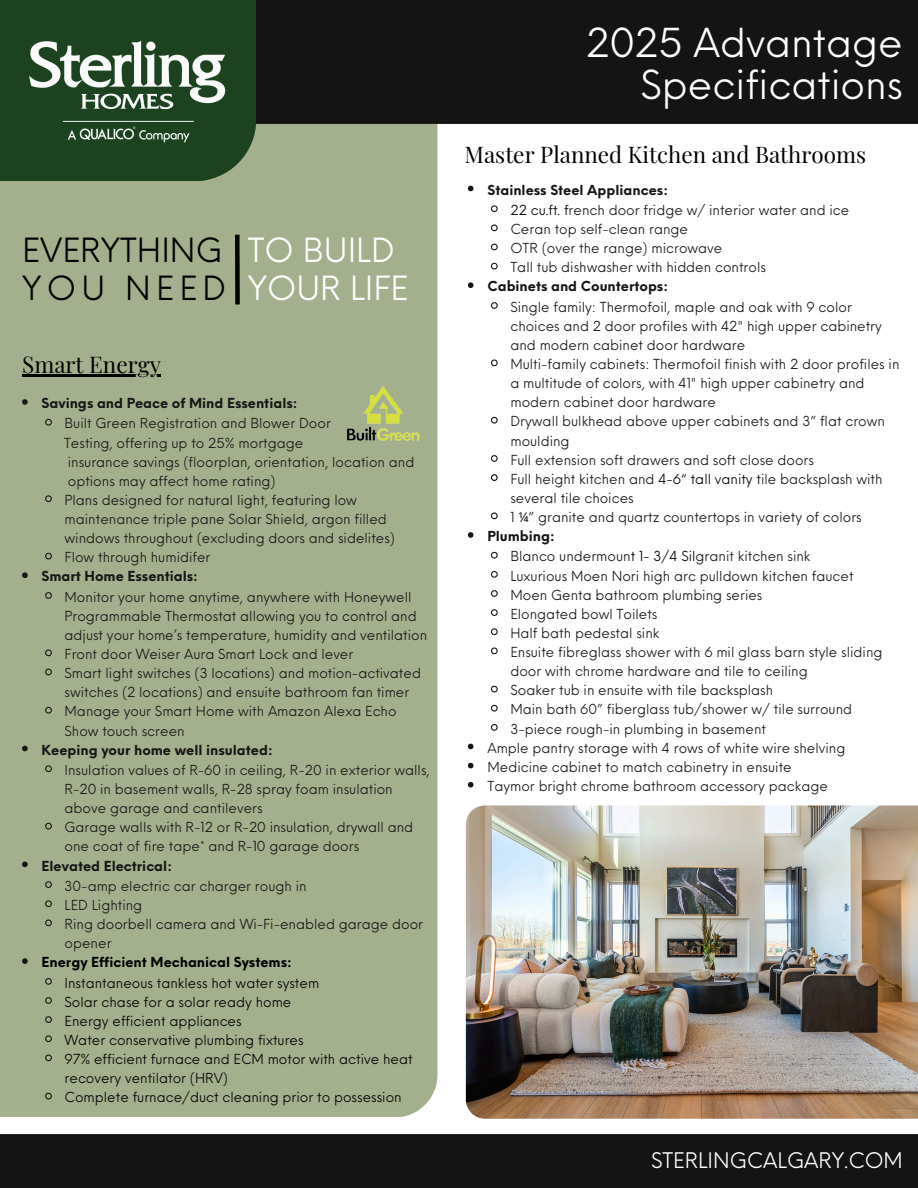
<style>
.page{position:relative;width:918px;height:1188px;background:#fff}
.page>*{position:absolute;margin:0;border:0;box-sizing:border-box;transform-origin:0 0}
.t1{font:39px/41.7px "Neue Einstellung";color:#fff;text-align:right}
.t2{font:32.55px/38.2px "Neue Einstellung";color:#000}
.t3{font:32.55px/38.2px "Neue Einstellung";color:#fff}
.t4{font:22.5px "Playfair Display";color:#000}
.t5{font:21px "Neue Einstellung";color:#fff}
.t6{font:13.5px/19.2px "Neue Einstellung";color:#171615}
.t7{font:13.5px/19.2px "Neue Einstellung";color:#000}
.t8{font:700 13.5px "Neue Einstellung";color:#171615}
.t9{font:700 13.5px "Neue Einstellung";color:#000}
.s1{color:#000}
.s2{font-family:"Noto Sans"}
</style>
<div class="page">
<div style="left:0;top:124px;width:437px;height:993px;background:#a4b08d"></div>
<div style="left:256px;top:0;width:662px;height:124px;background:#141414"></div>
<div style="left:0;top:0;width:256px;height:181px;background:#1d4220"></div>
<img style="left:29px;top:40px;width:197px;height:103px">
<img style="left:466px;top:805px;width:452px;height:314px">
<svg style="left:468px;top:186px;width:6px;height:5px"></svg>
<svg style="left:491px;top:205px;width:7px;height:8px"></svg>
<svg style="left:491px;top:224px;width:7px;height:8px"></svg>
<svg style="left:491px;top:243px;width:7px;height:8px"></svg>
<svg style="left:491px;top:262px;width:7px;height:8px"></svg>
<svg style="left:468px;top:282px;width:6px;height:6px"></svg>
<svg style="left:490px;top:302px;width:8px;height:7px"></svg>
<svg style="left:491px;top:359px;width:7px;height:8px"></svg>
<svg style="left:491px;top:416px;width:7px;height:8px"></svg>
<svg style="left:490px;top:455px;width:8px;height:7px"></svg>
<svg style="left:490px;top:474px;width:8px;height:7px"></svg>
<svg style="left:491px;top:512px;width:7px;height:8px"></svg>
<svg style="left:468px;top:532px;width:6px;height:6px"></svg>
<svg style="left:491px;top:551px;width:7px;height:8px"></svg>
<svg style="left:491px;top:571px;width:7px;height:7px"></svg>
<svg style="left:490px;top:590px;width:8px;height:7px"></svg>
<svg style="left:490px;top:609px;width:8px;height:7px"></svg>
<svg style="left:491px;top:628px;width:7px;height:8px"></svg>
<svg style="left:491px;top:647px;width:7px;height:8px"></svg>
<svg style="left:491px;top:685px;width:7px;height:8px"></svg>
<svg style="left:491px;top:704px;width:7px;height:8px"></svg>
<svg style="left:491px;top:724px;width:7px;height:7px"></svg>
<svg style="left:468px;top:744px;width:6px;height:5px"></svg>
<svg style="left:468px;top:763px;width:6px;height:5px"></svg>
<svg style="left:468px;top:782px;width:6px;height:6px"></svg>
<hr style="left:22px;top:375px;width:139px;height:2px;background:#000">
<svg style="left:22px;top:399px;width:6px;height:6px"></svg>
<svg style="left:44px;top:418px;width:9px;height:8px"></svg>
<svg style="left:44px;top:495px;width:9px;height:8px"></svg>
<svg style="left:44px;top:552px;width:9px;height:8px"></svg>
<svg style="left:22px;top:572px;width:6px;height:6px"></svg>
<svg style="left:44px;top:591px;width:9px;height:9px"></svg>
<svg style="left:44px;top:649px;width:9px;height:8px"></svg>
<svg style="left:44px;top:668px;width:9px;height:8px"></svg>
<svg style="left:44px;top:706px;width:9px;height:8px"></svg>
<svg style="left:22px;top:746px;width:6px;height:5px"></svg>
<svg style="left:44px;top:765px;width:9px;height:8px"></svg>
<svg style="left:44px;top:822px;width:9px;height:8px"></svg>
<svg style="left:22px;top:862px;width:6px;height:5px"></svg>
<svg style="left:44px;top:880px;width:9px;height:9px"></svg>
<svg style="left:44px;top:900px;width:9px;height:8px"></svg>
<svg style="left:44px;top:919px;width:9px;height:8px"></svg>
<svg style="left:22px;top:958px;width:6px;height:6px"></svg>
<svg style="left:44px;top:977px;width:9px;height:9px"></svg>
<svg style="left:44px;top:996px;width:9px;height:9px"></svg>
<svg style="left:44px;top:1015px;width:9px;height:9px"></svg>
<svg style="left:44px;top:1035px;width:9px;height:8px"></svg>
<svg style="left:44px;top:1054px;width:9px;height:8px"></svg>
<svg style="left:44px;top:1092px;width:9px;height:8px"></svg>
<img style="left:343px;top:385px;width:80px;height:57px">
<div style="left:0;top:1135px;width:918px;height:53px;background:#141414"></div>
<div style="left:235px;top:235px;width:5px;height:70px;background:#000"></div>
<p class="t2" style="left:22px;top:227px;width:206px">EVERYTHING<br>YOU NEED</p>
<p class="t3" style="left:248px;top:227px;width:162px">TO BUILD<br>YOUR LIFE</p>
<p class="t4" style="left:22px;top:348px;width:140px">Smart Energy</p>
<p class="t8" style="left:42px;top:391px;width:257px">Savings and Peace of Mind Essentials:</p>
<p class="t6" style="left:65px;top:413px;width:268px">Built Green Registration and Blower Door</p>
<p class="t6" style="left:64px;top:432px;width:241px">Testing, offering up to 25% mortgage</p>
<p class="t6" style="left:68px;top:451px;width:348px">insurance savings (floorplan, orientation, location and</p>
<p class="t6" style="left:68px;top:470px;width:209px">options may affect home rating)</p>
<p class="t6" style="left:65px;top:489px;width:332px">Plans designed for natural light, featuring low maintenance triple pane Solar Shield, argon filled windows throughout (excluding doors and sidelites)</p>
<p class="t6" style="left:65px;top:546px;width:147px">Flow through humidifer</p>
<p class="t8" style="left:42px;top:564px;width:158px">Smart Home Essentials:</p>
<p class="t6" style="left:65px;top:586px;width:364px">Monitor your home anytime, anywhere with Honeywell<br>Programmable Thermostat allowing you to control and adjust your home’s temperature, humidity and ventilation</p>
<p class="t6" style="left:65px;top:643px;width:290px">Front door Weiser Aura Smart Lock and lever</p>
<p class="t6" style="left:65px;top:662px;width:358px">Smart light switches (3 locations) and motion-activated switches (2 locations) and ensuite bathroom fan timer</p>
<p class="t6" style="left:65px;top:701px;width:334px">Manage your Smart Home with Amazon Alexa Echo<br>Show touch screen</p>
<p class="t8" style="left:42px;top:737px;width:232px">Keeping your home well insulated:</p>
<p class="t6" style="left:65px;top:759px;width:367px">Insulation values of R-60 in ceiling, R-20 in exterior walls,<br>R-20 in basement walls, R-28 spray foam insulation above garage and cantilevers</p>
<p class="t6" style="left:65px;top:816px;width:350px">Garage walls with R-12 or R-20 insulation, drywall and one coat of fire tape* and R-10 garage doors</p>
<p class="t8" style="left:42px;top:853px;width:132px">Elevated Electrical:</p>
<p class="t6" style="left:65px;top:875px;width:244px">30-amp electric car charger rough in</p>
<p class="t6" style="left:65px;top:894px;width:79px">LED Lighting</p>
<p class="t6" style="left:65px;top:913px;width:360px">Ring doorbell camera and Wi-Fi-enabled garage door opener</p>
<p class="t9" style="left:42px;top:950px;width:252px">Energy Efficient Mechanical Systems:</p>
<p class="t7" style="left:65px;top:972px;width:256px">Instantaneous tankless hot water system</p>
<p class="t7" style="left:65px;top:991px;width:228px">Solar chase for a solar ready home</p>
<p class="t7" style="left:65px;top:1010px;width:179px">Energy efficient appliances</p>
<p class="t7" style="left:65px;top:1029px;width:241px">Water conservative plumbing fixtures</p>
<p class="t7" style="left:65px;top:1048px;width:350px">97% efficient furnace and ECM motor with active heat recovery ventilator (HRV)</p>
<p class="t7" style="left:65px;top:1086px;width:339px">Complete furnace/duct cleaning prior to possession</p>
<p class="t1" style="left:586px;top:18px;width:319px">2025 Advantage<br>Specifications</p>
<p class="t4" style="left:465px;top:138px;width:403px">Master Planned Kitchen and Bathrooms</p>
<h1 class="t8" style="left:487px;top:177px;width:182px">Stainless Steel Appliances:</h1>
<h3 class="t6" style="left:510px;top:199px;width:340px"><span class="s1">22 cu.ft. f</span>rench door fridge w/ interior water and ice</h3>
<h3 class="t6" style="left:510px;top:218px;width:179px">Ceran top self-clean range</h3>
<p class="t6" style="left:510px;top:237px;width:214px">OTR (over the range) microwave</p>
<h3 class="t6" style="left:510px;top:256px;width:257px">Tall tub dishwasher with hidden controls</h3>
<h5 class="t8" style="left:487px;top:274px;width:182px">Cabinets and Countertops:</h5>
<p class="t6" style="left:510px;top:296px;width:373px">Single family: Thermofoil, maple and oak with 9 color choices and 2 door profiles with 42" high upper cabinetry and modern cabinet door hardware</p>
<h5 class="t6" style="left:510px;top:353px;width:391px">Multi-family cabinets: Thermofoil finish with 2 door profiles in a multitude of colors, with 41" high upper cabinetry and modern cabinet door hardware</h5>
<p class="t6" style="left:510px;top:411px;width:376px">Drywall bulkhead above upper cabinets and 3” flat crown moulding</p>
<p class="t6" style="left:510px;top:449px;width:305px">Full extension soft drawers and soft close doors</p>
<p class="t6" style="left:510px;top:468px;width:374px">Full height kitchen and <span class="s1">4-6“ tall vanity t</span>ile backsplash with several tile choices</p>
<p class="t6" style="left:510px;top:506px;width:353px">1 <span class="s2">¼</span>” granite and quartz countertops in variety of colors</p>
<p class="t8" style="left:487px;top:524px;width:69px">Plumbing:</p>
<p class="t6" style="left:510px;top:546px;width:302px">Blanco undermoun<span class="s1">t 1- 3/4 Sil</span>granit kitchen sink</p>
<p class="t6" style="left:510px;top:565px;width:345px">Luxurious Moen Nori high arc pulldown kitchen faucet</p>
<p class="t6" style="left:510px;top:584px;width:254px">Moen Genta bathroom plumbing series</p>
<p class="t6" style="left:510px;top:603px;width:149px">Elongated bowl Toilets</p>
<p class="t6" style="left:510px;top:622px;width:151px">Half bath pedestal sink</p>
<p class="t6" style="left:510px;top:641px;width:374px">Ensuite fibreglass shower with 6 mil glass barn style sliding door with chrome hardware and tile to ceiling</p>
<p class="t6" style="left:510px;top:679px;width:264px">Soaker tub in ensuite with tile backsplash</p>
<p class="t6" style="left:510px;top:699px;width:343px">Main bath 60” fiberglass tub/shower w/ tile surround</p>
<p class="t6" style="left:510px;top:718px;width:257px">3-piece rough-in plumbing in basement</p>
<p class="t6" style="left:487px;top:737px;width:359px">Ample pantry storage with 4 rows of white wire shelving</p>
<p class="t6" style="left:487px;top:756px;width:306px">Medicine cabinet to match cabinetry in ensuite</p>
<p class="t6" style="left:487px;top:775px;width:342px">Taymor bright chrome bathroom accessory package</p>
<p class="t5" style="left:651px;top:1141px;width:253px">STERLINGCALGARY.COM</p>
</div>
